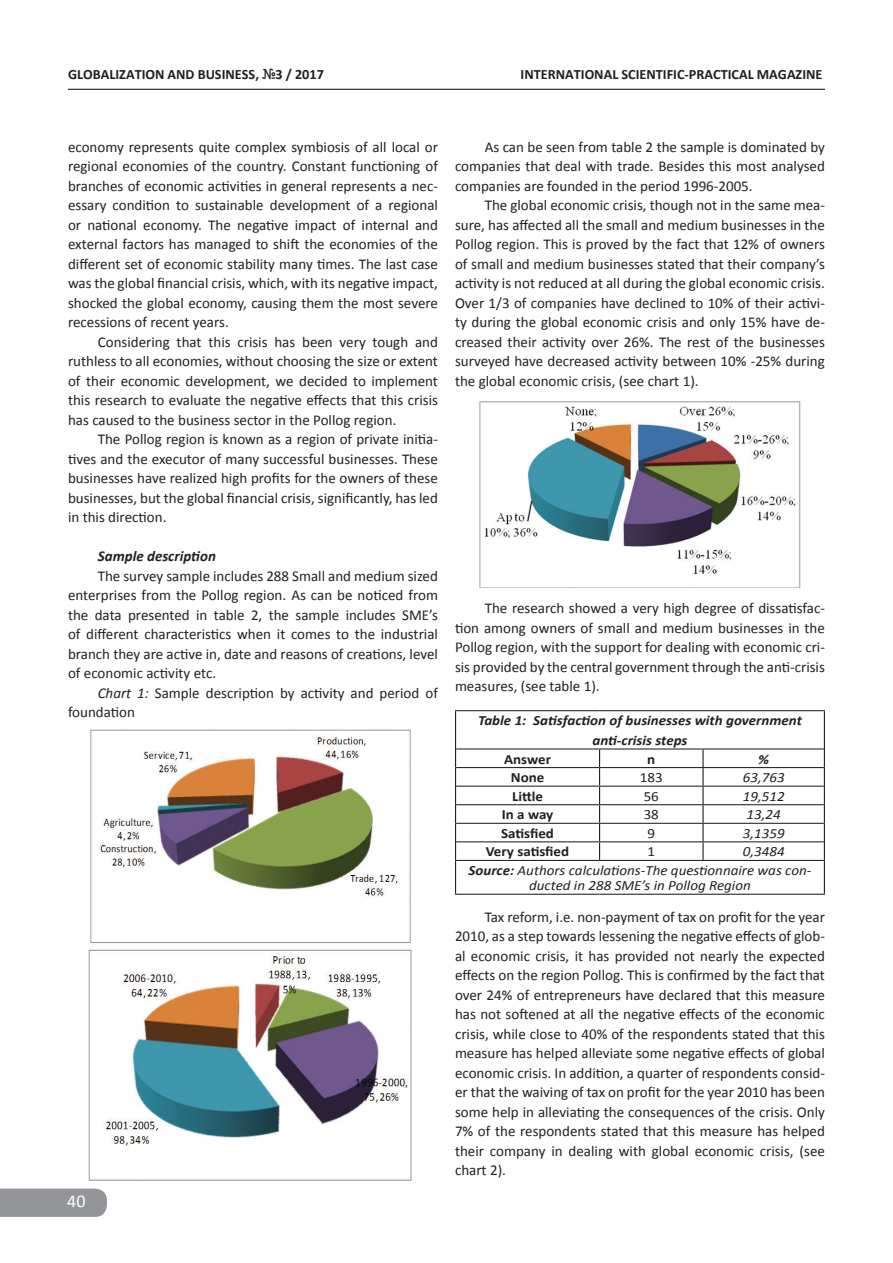
<style>
.page{position:relative;width:893px;height:1263px;background:#fff}
.page>*{position:absolute;margin:0;border:0;box-sizing:border-box;transform-origin:0 0}
.t1{font:18px "Calibri";color:#fff}
.t2{font:15px/19.5px "Calibri";color:#231f20;text-align:justify}
.t3{font:italic 700 15px "Calibri";color:#231f20}
.t4{font:700 14.25px "Calibri";color:#231f20}
.t5{font:italic 14.1px/18.6px "Calibri";color:#231f20;scale:1.06 1}
.t6{font:italic 700 14.1px/19.8px "Calibri";color:#231f20;text-align:center;scale:1.06 1}
.t7{font:700 14.1px "Calibri";letter-spacing:-.005em;color:#231f20;scale:1.06 1}
.t8{font:14.1px "Calibri";color:#231f20;scale:1.06 1}
.s1{font-family:"BPG Nino Mtavruli"}
.s2{font-style:italic}
.s3{font-weight:700}
</style>
<div class="page">
<hr style="left:68px;top:89px;width:757px;height:1px;background:#231f20">
<div style="left:0;top:1188px;width:107px;height:29px;background:#939598"></div>
<img style="left:88px;top:949px;width:324px;height:232px">
<img style="left:90px;top:729px;width:321px;height:214px">
<hr style="left:455px;top:710px;width:145px;height:1px;background:#231f20">
<hr style="left:600px;top:710px;width:103px;height:1px;background:#231f20">
<hr style="left:703px;top:710px;width:122px;height:1px;background:#231f20">
<hr style="left:456px;top:748px;width:144px;height:1px;background:#231f20">
<hr style="left:600px;top:748px;width:103px;height:1px;background:#231f20">
<hr style="left:703px;top:748px;width:121px;height:1px;background:#231f20">
<hr style="left:456px;top:767px;width:144px;height:1px;background:#231f20">
<hr style="left:600px;top:767px;width:103px;height:1px;background:#231f20">
<hr style="left:703px;top:767px;width:121px;height:1px;background:#231f20">
<hr style="left:456px;top:786px;width:144px;height:1px;background:#231f20">
<hr style="left:600px;top:786px;width:103px;height:1px;background:#231f20">
<hr style="left:703px;top:786px;width:121px;height:1px;background:#231f20">
<hr style="left:456px;top:804px;width:144px;height:1px;background:#231f20">
<hr style="left:600px;top:804px;width:103px;height:1px;background:#231f20">
<hr style="left:703px;top:804px;width:121px;height:1px;background:#231f20">
<hr style="left:456px;top:823px;width:144px;height:1px;background:#231f20">
<hr style="left:600px;top:823px;width:103px;height:1px;background:#231f20">
<hr style="left:703px;top:823px;width:121px;height:1px;background:#231f20">
<hr style="left:456px;top:841px;width:144px;height:1px;background:#231f20">
<hr style="left:600px;top:841px;width:103px;height:1px;background:#231f20">
<hr style="left:703px;top:841px;width:121px;height:1px;background:#231f20">
<hr style="left:456px;top:860px;width:144px;height:1px;background:#231f20">
<hr style="left:600px;top:860px;width:103px;height:1px;background:#231f20">
<hr style="left:703px;top:860px;width:121px;height:1px;background:#231f20">
<hr style="left:455px;top:894px;width:145px;height:1px;background:#231f20">
<hr style="left:600px;top:894px;width:103px;height:1px;background:#231f20">
<hr style="left:703px;top:894px;width:122px;height:1px;background:#231f20">
<hr style="left:455px;top:711px;width:1px;height:38px;background:#231f20">
<hr style="left:824px;top:711px;width:1px;height:38px;background:#231f20">
<svg style="left:455px;top:749px;width:1px;height:111px"></svg>
<svg style="left:599px;top:749px;width:1px;height:111px"></svg>
<svg style="left:702px;top:749px;width:2px;height:111px"></svg>
<svg style="left:824px;top:749px;width:1px;height:111px"></svg>
<hr style="left:455px;top:860px;width:1px;height:34px;background:#231f20">
<hr style="left:824px;top:860px;width:1px;height:34px;background:#231f20">
<img style="left:479px;top:401px;width:322px;height:187px">
<p class="t4" style="left:68px;top:64px;width:257px">GLOBALIZATION AND BUSINESS, <span class="s1">#</span>3 / 2017</p>
<p class="t4" style="left:521px;top:64px;width:304px">I nternational Scientific-Practical Magazine</p>
<p class="t2" style="left:68px;top:136px;width:371px">economy represents quite complex symbiosis of all local or regional economies of the country. Constant functioning of branches of economic activities in general represents a nec&shy;essary condition to sustainable development of a regional or national economy. The negative impact of internal and external factors has managed to shift the economies of the different set of economic stability many times. The last case was the global financial crisis, which, with its negative impact, shocked the global economy, causing them the most severe recessions of recent years.</p>
<p class="t2" style="left:68px;top:331px;width:371px;text-indent:30px">Considering that this crisis has been very tough and ruthless to all economies, without choosing the size or extent of their economic development, we decided to implement this research to evaluate the negative effects that this crisis has caused to the business sector in the Pollog region.</p>
<p class="t2" style="left:68px;top:429px;width:371px;text-indent:30px">The Pollog region is known as a region of private initia&shy;tives and the executor of many successful businesses. These businesses have realized high profits for the owners of these businesses, but the global financial crisis, significantly, has led in this direction.</p>
<p class="t3" style="left:98px;top:545px;width:120px">Sample description</p>
<p class="t2" style="left:68px;top:565px;width:371px;text-indent:30px">The survey sample includes 288 Small and medium sized enterprises from the Pollog region. As can be noticed from the data presented in table 2, the sample includes SME’s of different characteristics when it comes to the industrial branch they are active in, date and reasons of creations, level of economic activity etc.</p>
<p class="t2" style="left:68px;top:682px;width:371px;text-indent:30px"><span class="s2">Chart 1:</span> Sample description by activity and period of foundation</p>
<p class="t1" style="left:67px;top:1189px;width:20px">40</p>
<p class="t2" style="left:455px;top:136px;width:371px;text-indent:30px">As can be seen from table 2 the sample is dominated by companies that deal with trade. Besides this most analysed companies are founded in the period 1996-2005.</p>
<p class="t2" style="left:455px;top:195px;width:371px;text-indent:30px">The global economic crisis, though not in the same mea&shy;sure, has affected all the small and medium businesses in the Pollog region. This is proved by the fact that 12% of owners of small and medium businesses stated that their company’s activity is not reduced at all during the global economic crisis.<br>Over 1/3 of companies have declined to 10% of their activi&shy;ty during the global economic crisis and only 15% have de&shy;creased their activity over 26%. The rest of the businesses surveyed have decreased activity between 10% -25% during the global economic crisis, (see chart 1).</p>
<p class="t2" style="left:455px;top:598px;width:371px;text-indent:30px">The research showed a very high degree of dissatisfac&shy;tion among owners of small and medium businesses in the Pollog region, with the support for dealing with economic cri&shy;sis provided by the central government through the anti-crisis measures, (see table 1).</p>
<p class="t6" style="left:478px;top:710px;width:307px">Table 1: Satisfaction of businesses with government anti-crisis steps</p>
<p class="t7" style="left:504px;top:749px;width:46px">Answer</p>
<p class="t7" style="left:647px;top:749px;width:9px">n</p>
<p class="t6" style="left:758px;top:748px;width:12px">%</p>
<p class="t7" style="left:511px;top:767px;width:33px">None</p>
<p class="t8" style="left:640px;top:768px;width:23px">183</p>
<p class="t5" style="left:743px;top:767px;width:41px">63,763</p>
<p class="t7" style="left:512px;top:786px;width:31px">Little</p>
<p class="t8" style="left:644px;top:786px;width:16px">56</p>
<p class="t5" style="left:743px;top:786px;width:41px">19,512</p>
<p class="t7" style="left:502px;top:805px;width:50px">In a way</p>
<p class="t8" style="left:644px;top:805px;width:16px">38</p>
<p class="t5" style="left:747px;top:805px;width:34px">13,24</p>
<p class="t7" style="left:501px;top:823px;width:51px">Satisfied</p>
<p class="t8" style="left:647px;top:823px;width:9px">9</p>
<p class="t5" style="left:743px;top:823px;width:41px">3,1359</p>
<p class="t7" style="left:486px;top:842px;width:80px">Very satisfied</p>
<p class="t8" style="left:647px;top:842px;width:9px">1</p>
<p class="t5" style="left:469px;top:842px;width:325px;text-indent:274px">0,3484<br><span class="s3">Source:</span> Authors calculations-The questionnaire was con-</p>
<p class="t5" style="left:529px;top:876px;width:211px">ducted in 288 SME’s in Pollog Region</p>
<p class="t2" style="left:455px;top:906px;width:371px;text-indent:30px">Tax reform, i.e. non-payment of tax on profit for the year 2010, as a step towards lessening the negative effects of glob&shy;al economic crisis, it has provided not nearly the expected effects on the region Pollog. This is confirmed by the fact that over 24% of entrepreneurs have declared that this measure has not softened at all the negative effects of the economic crisis, while close to 40% of the respondents stated that this measure has helped alleviate some negative effects of global economic crisis. In addition, a quarter of respondents consid&shy;er that the waiving of tax on profit for the year 2010 has been some help in alleviating the consequences of the crisis. Only 7% of the respondents stated that this measure has helped their company in dealing with global economic crisis, (see chart 2).</p>
</div>
